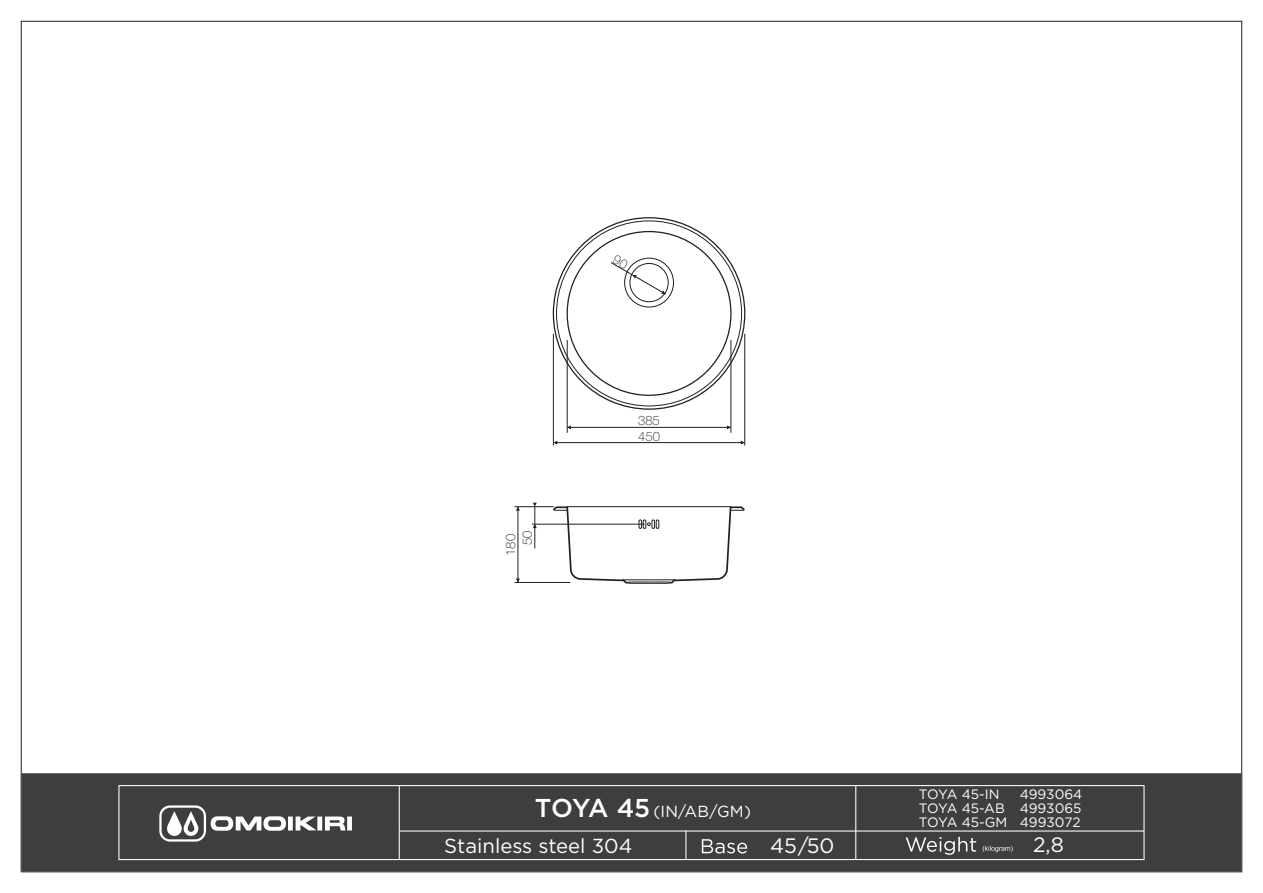
<style>
.page{position:relative;width:1263px;height:893px;background:#fff}
.page>*{position:absolute;margin:0;border:0;box-sizing:border-box;transform-origin:0 0}
.t1{font:20.85px "Gotham Pro";color:#fff}
.t2{font:20.25px "Gotham Pro";color:#fff}
.t3{font:16.05px "Gotham Pro";color:#fff}
.t4{font:13.65px/14px "Gotham Pro";color:#fff;text-align:justify}
.t5{font:100 13.05px/16px "Helvetica Neue Cyr";color:#231f20}
.s1{font-weight:500;font-size:25.8px}
</style>
<div class="page">
<div style="left:21px;top:773px;width:1221px;height:99px;background:#3e3e3f;border:1px solid #57585a"></div>
<hr style="left:399px;top:830px;width:745px;height:2px;background:#fff">
<hr style="left:399px;top:786px;width:1px;height:73px;background:#fff">
<svg style="left:159px;top:805px;width:193px;height:37px"></svg>
<svg style="left:685px;top:831px;width:1px;height:27px"></svg>
<svg style="left:702px;top:839px;width:45px;height:14px"></svg>
<svg style="left:906px;top:837px;width:70px;height:18px"></svg>
<svg style="left:983px;top:846px;width:30px;height:6px"></svg>
<div style="left:118px;top:785px;width:1026px;height:75px;border:1px solid #fff"></div>
<hr style="left:855px;top:786px;width:1px;height:73px;background:#fff">
<div style="left:624px;top:258px;width:50px;height:49px;border:1px solid #231f20;border-radius:50%"></div>
<div style="left:629px;top:263px;width:40px;height:39px;border:1px solid #231f20;border-radius:50%"></div>
<hr style="left:567px;top:340px;width:1px;height:93px;background:#231f20">
<hr style="left:731px;top:340px;width:1px;height:93px;background:#231f20">
<hr style="left:567px;top:427px;width:164px;height:1px;background:#231f20">
<hr style="left:553px;top:442px;width:192px;height:1px;background:#231f20">
<hr style="left:553px;top:334px;width:1px;height:111px;background:#231f20">
<hr style="left:744px;top:334px;width:1px;height:111px;background:#231f20">
<hr style="left:515px;top:506px;width:39px;height:1px;background:#231f20">
<hr style="left:515px;top:582px;width:55px;height:1px;background:#231f20">
<hr style="left:518px;top:507px;width:1px;height:75px;background:#231f20">
<svg style="left:516px;top:507px;width:4px;height:4px"></svg>
<svg style="left:551px;top:506px;width:194px;height:78px"></svg>
<hr style="left:532px;top:524px;width:112px;height:1px;background:#231f20">
<hr style="left:534px;top:507px;width:1px;height:41px;background:#231f20">
<svg style="left:533px;top:503px;width:4px;height:4px"></svg>
<svg style="left:610px;top:257px;width:56px;height:38px"></svg>
<p class="t5" style="left:502px;top:556px;width:27px;line-height:16.6px;text-align:right;rotate:-90deg">180<br>50</p>
<p class="t5" style="left:638px;top:412px;width:23px">385<br>450</p>
<p class="t4" style="left:919px;top:787px;width:82px">TOYA 45-IN</p>
<p class="t4" style="left:919px;top:787px;width:165px;text-indent:101px">4993064<br>TOYA 45-AB 4993065<br>TOYA 45-GM 4993072</p>
<p class="t3" style="left:535px;top:803px;width:217px"><span class="s1">TOYA 45</span> (IN/AB/GM)</p>
<h2 class="t2" style="left:444px;top:834px;width:190px">Stainless steel 304</h2>
<h1 class="t1" style="left:770px;top:834px;width:66px">45/50</h1>
<h1 class="t1" style="left:1033px;top:833px;width:32px">2,8</h1>
</div>
